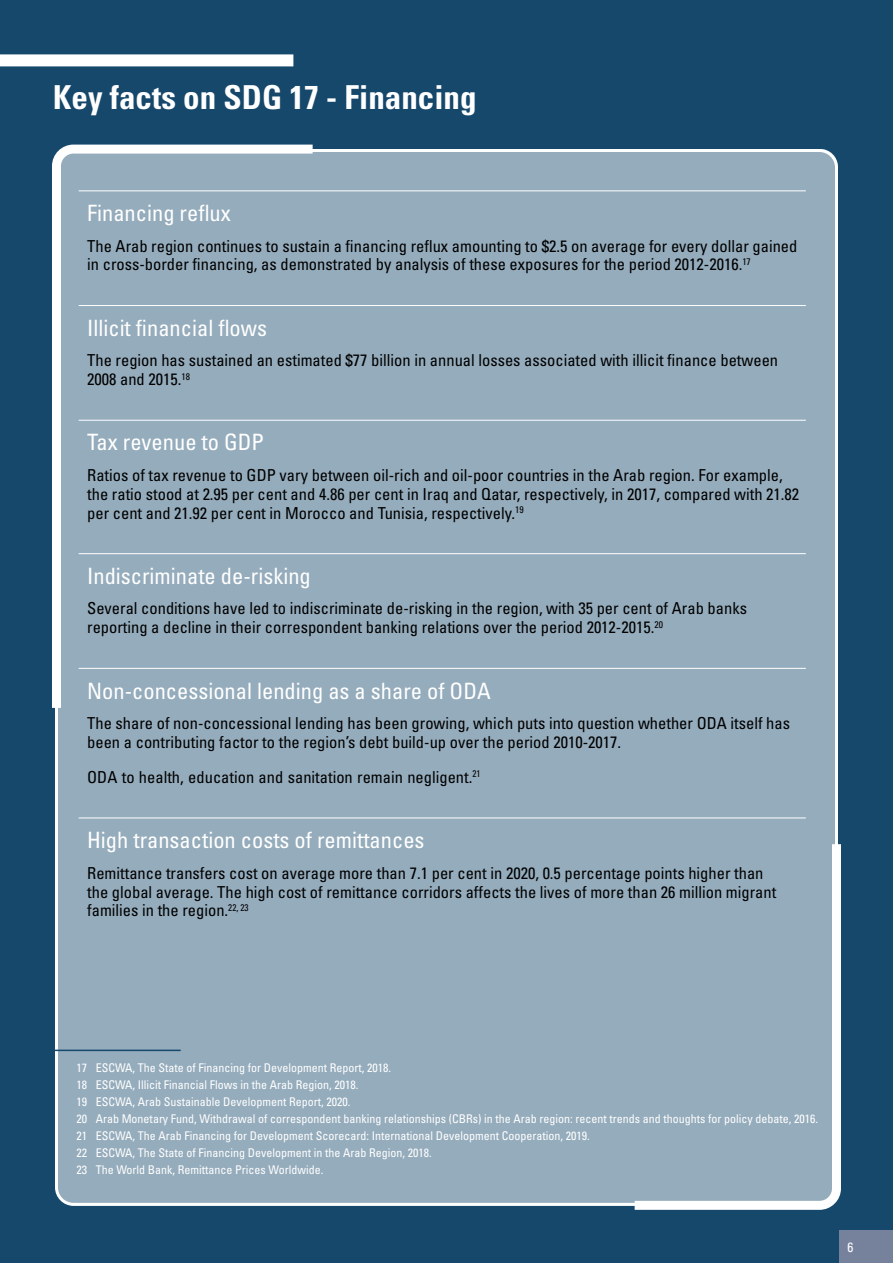
<style>
.page{position:relative;width:893px;height:1263px;background:#16486c}
.page>*{position:absolute;margin:0;border:0;box-sizing:border-box;transform-origin:0 0}
.t1{font:700 condensed 33px "Univers LT Std";color:#fff}
.t2{font:condensed 22.5px "Univers LT Std";color:#fff}
.t3{font:condensed 16.5px/18.8px "Univers LT Std";color:#000}
.t4{font:condensed 13.5px "Univers LT Std";color:#fff}
.t5{font:condensed 12px/17px "Univers LT Std";color:#fff}
</style>
<div class="page">
<div style="left:58px;top:149px;width:780px;height:1057px;background:#95acbc;border-radius:17px"></div>
<svg style="left:52px;top:144px;width:270px;height:573px"></svg>
<svg style="left:626px;top:835px;width:215px;height:375px"></svg>
<div style="left:839px;top:1230px;width:54px;height:33px;background:#76819c"></div>
<div style="left:0;top:54px;width:293px;height:12px;background:#fff"></div>
<hr style="left:53px;top:1049px;width:128px;height:2px;background:#16486c">
<hr style="left:79px;top:190px;width:727px;height:1px;background:#fff">
<hr style="left:79px;top:305px;width:727px;height:1px;background:#fff">
<hr style="left:79px;top:420px;width:727px;height:1px;background:#fff">
<hr style="left:79px;top:553px;width:727px;height:1px;background:#fff">
<hr style="left:79px;top:668px;width:727px;height:1px;background:#fff">
<hr style="left:79px;top:817px;width:727px;height:1px;background:#fff">
<h1 class="t1" style="left:53px;top:77px;width:425px">Key facts on SDG 17 - Financing</h1>
<h2 class="t2" style="left:87px;top:199px;width:145px">Financing reflux</h2>
<p class="t3" style="left:87px;top:236px;width:712px">The Arab region continues to sustain a financing reflux amounting to $2.5 on average for every dollar gained in cross-border financing, as demonstrated by analysis of these exposures for the period 2012-2016.<sup>17</sup></p>
<h2 class="t2" style="left:87px;top:313px;width:181px">Illicit financial flows</h2>
<p class="t3" style="left:87px;top:351px;width:692px">The region has sustained an estimated $77 billion in annual losses associated with illicit finance between<br>2008 and 2015.<sup>18</sup></p>
<h2 class="t2" style="left:87px;top:428px;width:178px">Tax revenue to GDP</h2>
<p class="t3" style="left:87px;top:466px;width:714px">Ratios of tax revenue to GDP vary between oil-rich and oil-poor countries in the Arab region. For example, the ratio stood at 2.95 per cent and 4.86 per cent in Iraq and Qatar, respectively, in 2017, compared with 21.82 per cent and 21.92 per cent in Morocco and Tunisia, respectively.<sup>19</sup></p>
<h2 class="t2" style="left:87px;top:561px;width:225px">Indiscriminate de-risking</h2>
<p class="t3" style="left:87px;top:599px;width:661px">Several conditions have led to indiscriminate de-risking in the region, with 35 per cent of Arab banks reporting a decline in their correspondent banking relations over the period 2012-2015.<sup>20</sup></p>
<h2 class="t2" style="left:87px;top:676px;width:405px">Non-concessional lending as a share of ODA</h2>
<p class="t3" style="left:87px;top:714px;width:704px">The share of non-concessional lending has been growing, which puts into question whether ODA itself has been a contributing factor to the region’s debt build-up over the period 2010-2017.</p>
<p class="t3" style="left:87px;top:767px;width:395px">ODA to health, education and sanitation remain negligent.<sup>21</sup></p>
<h2 class="t2" style="left:87px;top:826px;width:339px">High transaction costs of remittances</h2>
<p class="t3" style="left:87px;top:863px;width:691px">Remittance transfers cost on average more than 7.1 per cent in 2020, 0.5 percentage points higher than the global average. The high cost of remittance corridors affects the lives of more than 26 million migrant families in the region.<sup>22,</sup> <sup>23</sup></p>
<p class="t5" style="left:77px;top:1059px;width:743px">17 ESCWA, The State of Financing for Development Report, 2018.<br>18 ESCWA, Illicit Financial Flows in the Arab Region, 2018.<br>19 ESCWA, Arab Sustainable Development Report, 2020.<br>20 Arab Monetary Fund, Withdrawal of correspondent banking relationships (CBRs) in the Arab region: recent trends and thoughts for policy debate, 2016.<br>21 ESCWA, The Arab Financing for Development Scorecard: International Development Cooperation, 2019.<br>22 ESCWA, The State of Financing Development in the Arab Region, 2018.<br>23 The World Bank, Remittance Prices Worldwide.</p>
<p class="t4" style="left:848px;top:1238px;width:7px">6</p>
</div>
